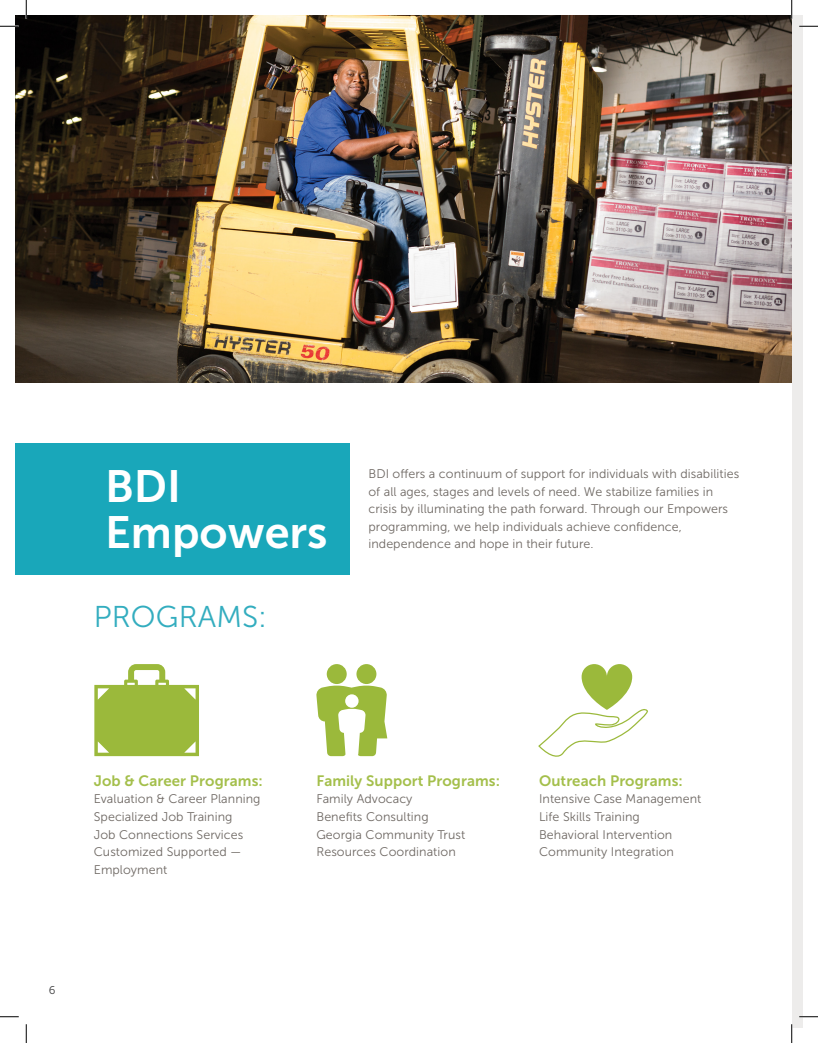
<style>
.page{position:relative;width:818px;height:1043px;background:#fff}
.page>*{position:absolute;margin:0;border:0;box-sizing:border-box;transform-origin:0 0}
.t1{font:45px/46.2px "Museo Sans 700";color:#fff}
.t2{font:30px "Museo Sans 300";letter-spacing:.005em;color:#33adbf}
.t3{font:15px "Museo Sans 700";letter-spacing:.005em;color:#a4bf4b}
.t4{font:12.5px/17.5px "Museo Sans 300";letter-spacing:.005em;color:#6e6863}
.t5{font:11.25px "Museo Sans 300";color:#3e3e3f}
</style>
<div class="page">
<div style="left:15px;top:442px;width:335px;height:132px;background:#19a7ba"></div>
<div style="left:792px;top:16px;width:10px;height:1012px;background:#edeceb"></div>
<img style="left:15px;top:15px;width:776px;height:367px">
<svg style="left:538px;top:664px;width:110px;height:93px"></svg>
<svg style="left:94px;top:664px;width:105px;height:92px"></svg>
<div style="left:327px;top:664px;width:20px;height:20px;background:#9bb93b;border-radius:50%"></div>
<div style="left:356px;top:664px;width:20px;height:20px;background:#9bb93b;border-radius:50%"></div>
<svg style="left:316px;top:685px;width:71px;height:71px"></svg>
<svg style="left:0;top:25px;width:19px;height:2px"></svg>
<svg style="left:799px;top:25px;width:19px;height:2px"></svg>
<svg style="left:0;top:1016px;width:19px;height:1px"></svg>
<svg style="left:799px;top:1015px;width:19px;height:2px"></svg>
<svg style="left:25px;top:0;width:2px;height:19px"></svg>
<svg style="left:25px;top:1024px;width:2px;height:18px"></svg>
<svg style="left:790px;top:0;width:2px;height:19px"></svg>
<svg style="left:791px;top:1024px;width:1px;height:18px"></svg>
<p class="t1" style="left:105px;top:463px;width:224px">BDI<br>Empowers</p>
<p class="t4" style="left:368px;top:465px;width:372px">BDI offers a continuum of support for individuals with disabilities of all ages, stages and levels of need. We stabilize families in crisis by illuminating the path forward. Through our Empowers programming, we help individuals achieve confidence, independence and hope in their future.</p>
<p class="t2" style="left:94px;top:600px;width:175px">PROGRAMS:</p>
<p class="t3" style="left:94px;top:772px;width:170px">Job &amp; Career Programs:</p>
<p class="t4" style="left:94px;top:790px;width:168px">Evaluation &amp; Career Planning<br>Specialized Job Training<br>Job Connections Services<br>Customized Supported —<br>Employment</p>
<p class="t5" style="left:49px;top:984px;width:8px">6</p>
<p class="t3" style="left:316px;top:772px;width:185px">Family Support Programs:</p>
<p class="t4" style="left:316px;top:790px;width:150px">Family Advocacy<br>Benefits Consulting<br>Georgia Community Trust<br>Resources Coordination</p>
<p class="t3" style="left:539px;top:772px;width:145px">Outreach Programs:</p>
<p class="t4" style="left:539px;top:790px;width:164px">Intensive Case Management<br>Life Skills Training<br>Behavioral Intervention<br>Community Integration</p>
</div>
